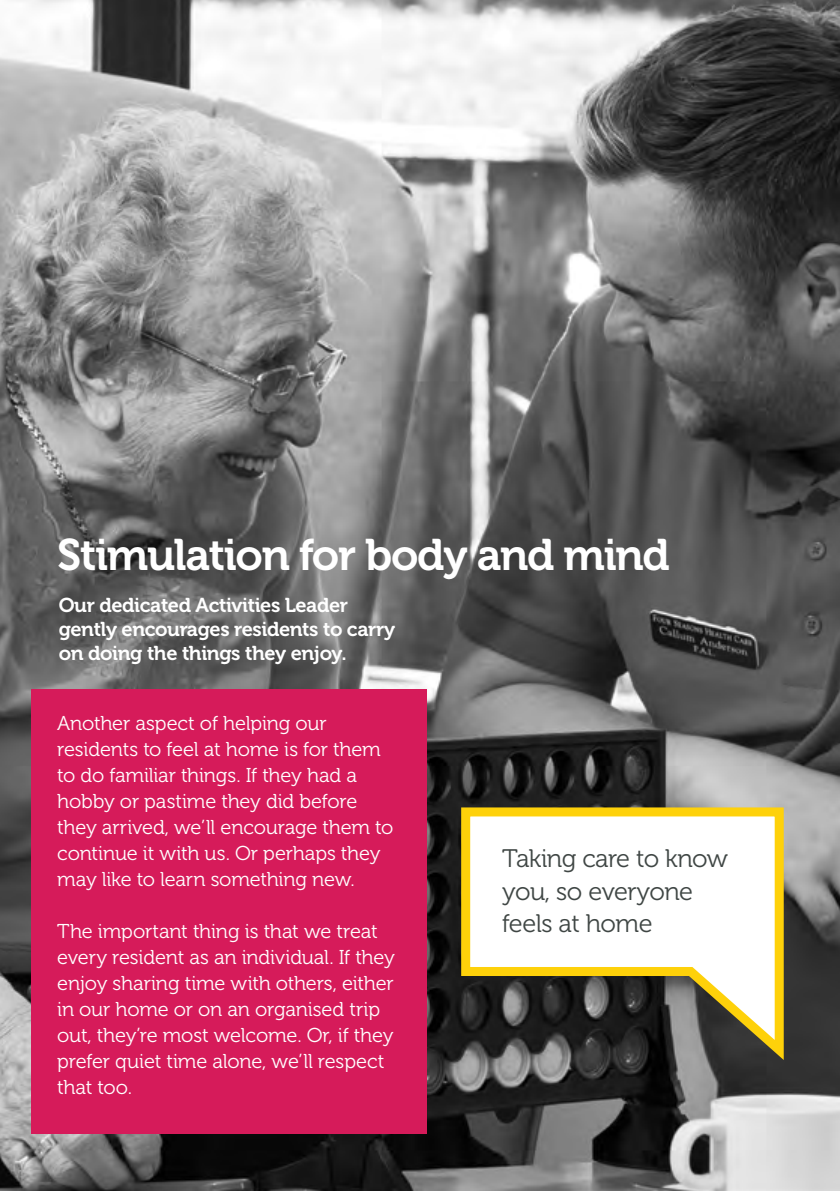
<style>
.page{position:relative;width:840px;height:1191px;background:#fff}
.page>*{position:absolute;margin:0;border:0;box-sizing:border-box;transform-origin:0 0}
.t1{font:44px "Museo 700";letter-spacing:-.03em;color:#fff}
.t2{font:25.4px/32.2px "Museo 300";letter-spacing:-.02em;color:#3f4644}
.t3{font:20px/26px "Museo 300";letter-spacing:-.01em;color:#fff}
.t4{font:20px/24px "Museo 700";letter-spacing:-.02em;color:#fff}
</style>
<div class="page">
<img style="left:0;top:0;width:839px;height:1191px">
<div style="left:31px;top:689px;width:395px;height:445px;background:#d61b5a"></div>
<svg style="left:456px;top:803px;width:331px;height:267px"></svg>
<h1 class="t1" style="left:57px;top:530px;width:614px">Stimulation for body and mind</h1>
<p class="t4" style="left:59px;top:593px;width:338px">Our dedicated Activities Leader gently encourages residents to carry on doing the things they enjoy.</p>
<p class="t3" style="left:57px;top:710px;width:337px">Another aspect of helping our residents to feel at home is for them to do familiar things. If they had a hobby or pastime they did before they arrived, we’ll encourage them to continue it with us. Or perhaps they may like to learn something new.</p>
<p class="t3" style="left:57px;top:918px;width:339px">The important thing is that we treat every resident as an individual. If they enjoy sharing time with others, either in our home or on an organised trip out, they’re most welcome. Or, if they prefer quiet time alone, we’ll respect that too.</p>
<p class="t2" style="left:502px;top:843px;width:227px">Taking care to know you, so everyone feels at home</p>
</div>
